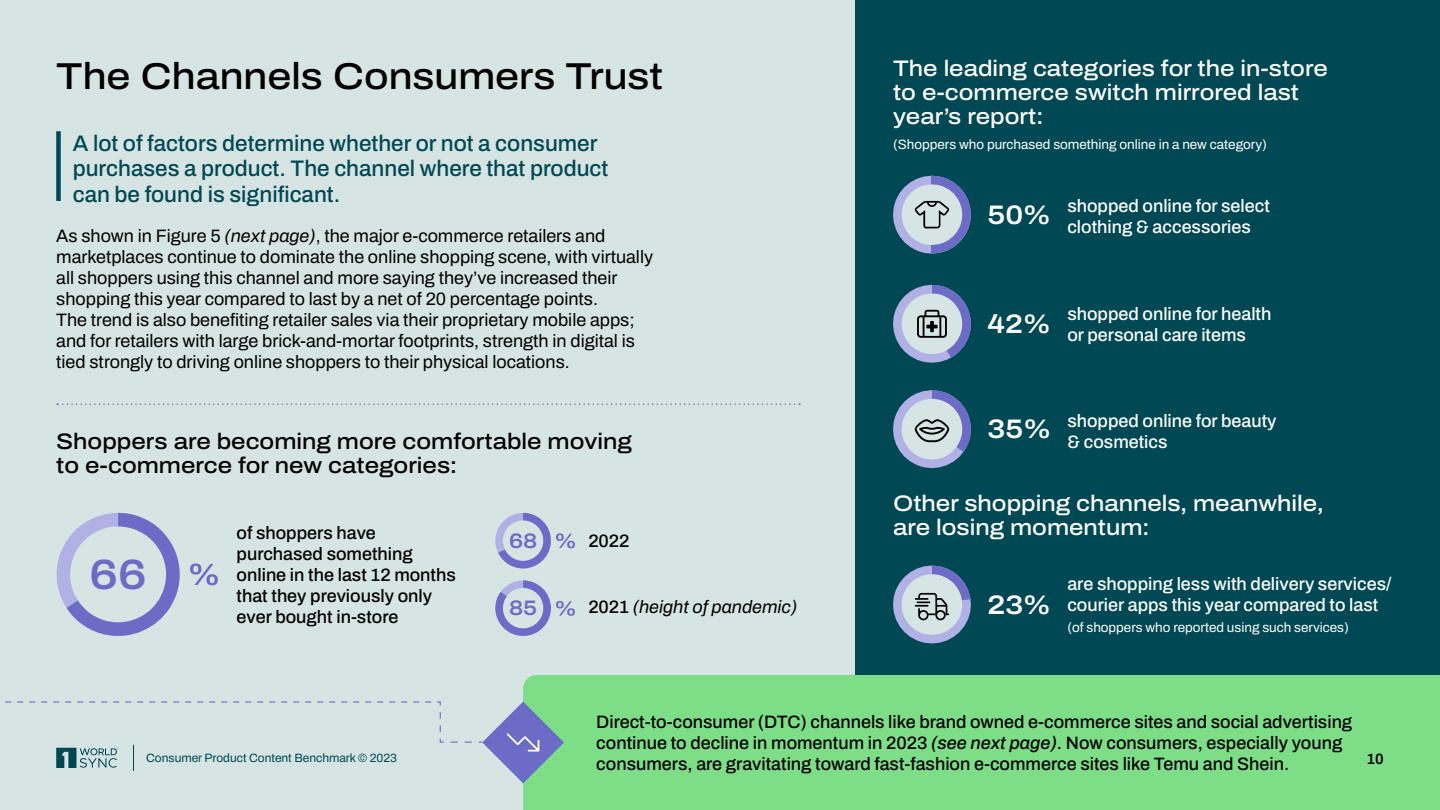
<style>
.page{position:relative;width:1440px;height:810px;background:#fff}
.page>*{position:absolute;margin:0;border:0;box-sizing:border-box;transform-origin:0 0}
.t1{font:600 42.38px "Archivo Semi Expanded";color:#6c6cc7}
.t2{font:500 37.5px "Archivo Semi Expanded";color:#000}
.t3{font:600 26.78px "Archivo Semi Expanded";color:#fff}
.t4{font:500 22.5px/24px "Archivo Semi Expanded";color:#fff}
.t5{font:500 22.5px/25.5px "Archivo";color:#004853}
.t6{font:500 22.5px/24px "Archivo Semi Expanded";color:#000}
.t7{font:600 21px "Archivo Semi Expanded";color:#6c6cc7}
.t8{font:18px/21px "Archivo";color:#000}
.t9{font:500 18px/21px "Archivo";color:#000}
.t10{font:500 18px/21px "Archivo";color:#fff}
.t11{font:italic 18px "Archivo";color:#000}
.t12{font:600 15px "Archivo";color:#000}
.t13{font:13.5px "Archivo";color:#fff}
.t14{font:12px "Archivo";color:#004853}
.s1{font-style:italic}
.s2{font-weight:500;font-style:normal}
</style>
<div class="page">
<div style="left:855px;top:0;width:585px;height:810px;background:#004853"></div>
<div style="left:0;top:0;width:855px;height:810px;background:#d6e4e3"></div>
<div style="left:523px;top:675px;width:917px;height:135px;background:#7ede88"></div>
<div style="left:56px;top:131px;width:5px;height:70px;background:#004853"></div>
<svg style="left:56px;top:512px;width:162px;height:124px"></svg>
<svg style="left:498px;top:513px;width:77px;height:55px"></svg>
<svg style="left:495px;top:580px;width:80px;height:56px"></svg>
<svg style="left:893px;top:284px;width:78px;height:79px"></svg>
<svg style="left:893px;top:390px;width:78px;height:79px"></svg>
<svg style="left:893px;top:565px;width:78px;height:79px"></svg>
<svg style="left:5px;top:701px;width:559px;height:82px"></svg>
<svg style="left:57px;top:404px;width:743px;height:1px"></svg>
<svg style="left:893px;top:175px;width:78px;height:79px"></svg>
<h2 class="t2" style="left:56px;top:48px;width:608px">The Channels Consumers Trust</h2>
<p class="t5" style="left:73px;top:131px;width:537px">A lot of factors determine whether or not a consumer purchases a product. The channel where that product can be found is significant.</p>
<p class="t8" style="left:56px;top:225px;width:598px">As shown in Figure 5 <span class="s1">(next page)</span>, the major e-commerce retailers and marketplaces continue to dominate the online shopping scene, with virtually all shoppers using this channel and more saying they’ve increased their shopping this year compared to last by a net of 20 percentage points.<br>The trend is also benefiting retailer sales via their proprietary mobile apps; and for retailers with large brick-and-mortar footprints, strength in digital is tied strongly to driving online shoppers to their physical locations.</p>
<p class="t6" style="left:56px;top:430px;width:577px">Shoppers are becoming more comfortable moving to e-commerce for new categories:</p>
<h1 class="t1" style="left:90px;top:543px;width:58px">66</h1>
<p class="t9" style="left:237px;top:522px;width:221px">of shoppers have purchased something online in the last 12 months that they previously only ever bought in-store</p>
<p class="t7" style="left:509px;top:525px;width:30px">68</p>
<p class="t7" style="left:509px;top:592px;width:30px">85</p>
<p class="t9" style="left:588px;top:530px;width:43px">2022</p>
<p class="t11" style="left:588px;top:594px;width:210px"><span class="s2">2021</span> (height of pandemic)</p>
<p class="t4" style="left:893px;top:56px;width:436px">The leading categories for the in-store to e-commerce switch mirrored last year’s report:</p>
<p class="t13" style="left:893px;top:134px;width:375px">(Shoppers who purchased something online in a new category)</p>
<h3 class="t3" style="left:988px;top:195px;width:65px">50%</h3>
<p class="t10" style="left:1067px;top:195px;width:204px">shopped online for select clothing &amp; accessories</p>
<h3 class="t3" style="left:988px;top:304px;width:64px">42%</h3>
<p class="t10" style="left:1067px;top:303px;width:206px">shopped online for health or personal care items</p>
<h3 class="t3" style="left:988px;top:409px;width:65px">35%</h3>
<p class="t10" style="left:1067px;top:410px;width:211px">shopped online for beauty &amp; cosmetics</p>
<p class="t4" style="left:893px;top:491px;width:432px">Other shopping channels, meanwhile, are losing momentum:</p>
<h3 class="t3" style="left:988px;top:584px;width:65px">23%</h3>
<p class="t10" style="left:1067px;top:573px;width:326px">are shopping less with delivery services/ courier apps this year compared to last</p>
<p class="t13" style="left:1067px;top:617px;width:283px">(of shoppers who reported using such services)</p>
<p class="t14" style="left:146px;top:749px;width:252px">Consumer Product Content Benchmark © 2023</p>
<p class="t9" style="left:596px;top:711px;width:758px">Direct-to-consumer (DTC) channels like brand owned e-commerce sites and social advertising continue to decline in momentum in 2023 <span class="s1">(see next page)</span>. Now consumers, especially young consumers, are gravitating toward fast-fashion e-commerce sites like Temu and Shein.</p>
<p class="t12" style="left:1366px;top:748px;width:19px">10</p>
</div>
